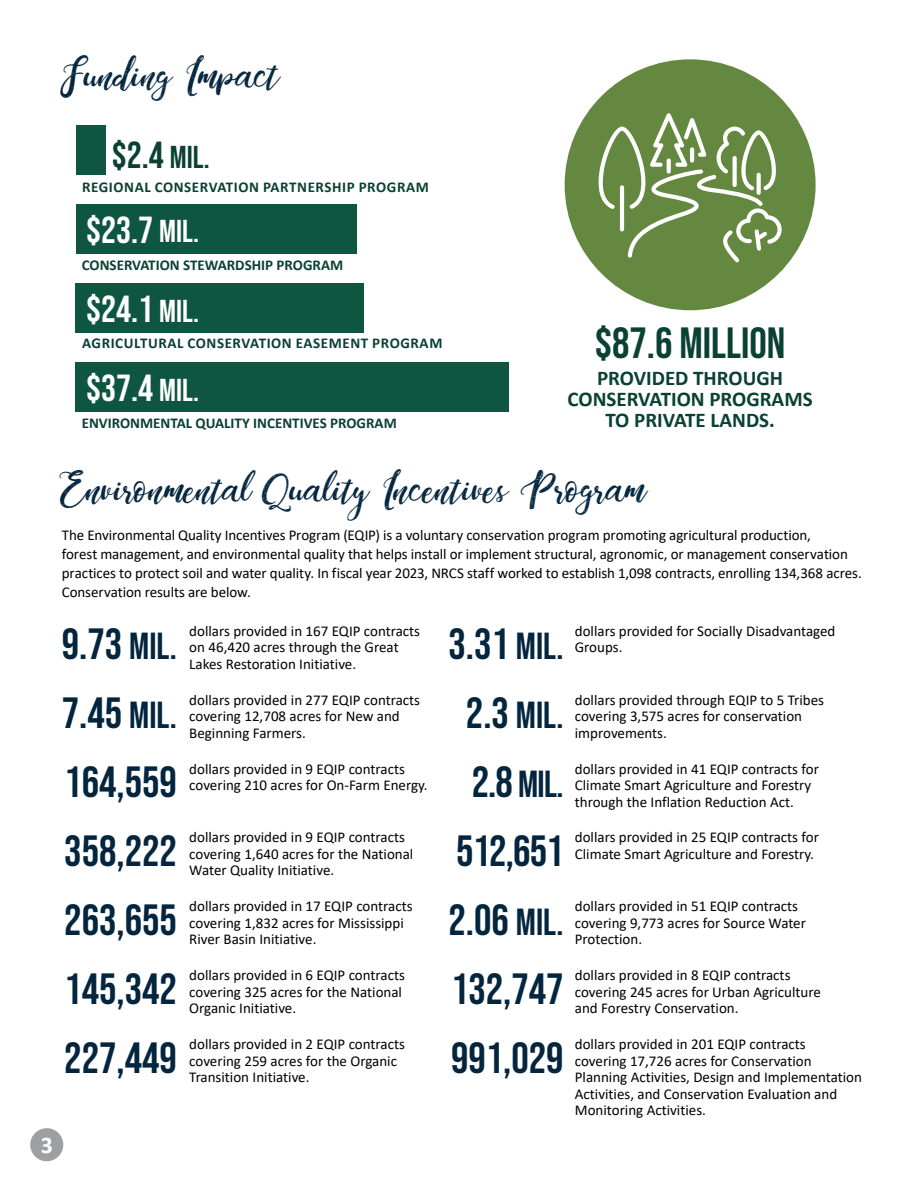
<style>
.page{position:relative;width:918px;height:1188px;background:#fff}
.page>*{position:absolute;margin:0;border:0;box-sizing:border-box;transform-origin:0 0}
.Numbers{font:43.5px "Bebas Neue";color:#03253e}
.Heading{font:43.5px "Dandeleon Vintage Demo";color:#03253e}
.t1{font:43.5px "Bebas Neue";color:#0a4133}
.Numbers-2{font:37.5px "Bebas Neue";color:#fff}
.Numbers-3{font:37.5px "Bebas Neue";letter-spacing:-.01em;color:#03253e}
.Numbers-4{font:37.5px "Bebas Neue";color:#0a4133}
.t2{font:700 24px "Calibri";color:#fff}
.t3{font:700 21px/21px "Calibri";color:#0a4133;text-align:center}
.Heading-2{font:15px/16.5px "Calibri";color:#000}
.t4{font:700 15px "Calibri";letter-spacing:.04em;color:#0a4133}
.t5{font:700 15px "Calibri";color:#0a4133}
.s1{font-size:31.5px}
.s2{font-size:37.5px}
.s3{font-size:43.5px}
</style>
<div class="page">
<div style="left:562px;top:57px;width:256px;height:256px;background:#658840;border-radius:50%"></div>
<svg style="left:599px;top:113px;width:183px;height:149px"></svg>
<div style="left:76px;top:126px;width:30px;height:49px;background:#0e563f"></div>
<div style="left:76px;top:205px;width:280px;height:49px;background:#0e563f"></div>
<div style="left:76px;top:284px;width:288px;height:49px;background:#0e563f"></div>
<div style="left:76px;top:362px;width:433px;height:50px;background:#0e563f"></div>
<div style="left:30px;top:1128px;width:33px;height:33px;background:#9e9fa3;border-radius:50%"></div>
<p class="Heading" style="left:61px;top:49px;width:219px">Funding Impact</p>
<p class="Numbers-4" style="left:112px;top:133px;width:100px">$2.4 <span class="s1">MIL.</span></p>
<p class="t4" style="left:82px;top:176px;width:348px">REGIONAL CONSERVATION PARTNERSHIP PROGRAM</p>
<p class="Numbers-2" style="left:86px;top:208px;width:115px">$23.7 <span class="s1">MIL.</span></p>
<p class="t5" style="left:82px;top:255px;width:263px">CONSERVATION STEWARDSHIP PROGRAM</p>
<p class="Numbers-2" style="left:86px;top:288px;width:115px">$24.1 <span class="s1">MIL.</span></p>
<p class="t4" style="left:82px;top:333px;width:362px">AGRICULTURAL CONSERVATION EASEMENT PROGRAM</p>
<p class="Numbers-2" style="left:86px;top:367px;width:115px">$37.4 <span class="s1">MIL.</span></p>
<p class="t5" style="left:82px;top:413px;width:317px">ENVIRONMENTAL QUALITY INCENTIVES PROGRAM</p>
<p class="t1" style="left:595px;top:318px;width:192px">$87.6 MILLION</p>
<p class="t3" style="left:568px;top:368px;width:247px">PROVIDED THROUGH<br>CONSERVATION PROGRAMS<br>TO PRIVATE LANDS.</p>
<p class="Heading" style="left:62px;top:464px;width:584px">Environmental Quality Incentives Program</p>
<p class="Heading-2" style="left:62px;top:526px;width:802px;line-height:18.8px">The Environmental Quality Incentives Program (EQIP) is a voluntary conservation program promoting agricultural production,<br>forest management, and environmental quality that helps install or implement structural, agronomic, or management conservation practices to protect soil and water quality. In fiscal year 2023, NRCS staff worked to establish 1,098 contracts, enrolling 134,368 acres.<br>Conservation results are below.</p>
<p class="Numbers" style="left:62px;top:619px;width:117px">9.73 <span class="s2">MIL.</span></p>
<p class="Numbers" style="left:62px;top:688px;width:117px">7.45 <span class="s2">MIL.</span></p>
<p class="Numbers" style="left:64px;top:757px;width:114px">164,559</p>
<p class="Numbers" style="left:64px;top:826px;width:114px">358,222</p>
<p class="Numbers" style="left:64px;top:895px;width:114px">263,655</p>
<p class="Numbers" style="left:64px;top:964px;width:114px">145,342</p>
<p class="Numbers" style="left:64px;top:1033px;width:114px">227,449</p>
<p class="Heading-2" style="left:189px;top:622px;width:232px">dollars provided in 167 EQIP contracts on 46,420 acres through the Great<br>Lakes Restoration Initiative.</p>
<p class="Heading-2" style="left:189px;top:691px;width:232px">dollars provided in 277 EQIP contracts covering 12,708 acres for New and<br>Beginning Farmers.</p>
<p class="Heading-2" style="left:189px;top:760px;width:240px">dollars provided in 9 EQIP contracts covering 210 acres for On-Farm Energy.</p>
<p class="Heading-2" style="left:189px;top:829px;width:226px">dollars provided in 9 EQIP contracts covering 1,640 acres for the National<br>Water Quality Initiative.</p>
<p class="Heading-2" style="left:189px;top:898px;width:225px">dollars provided in 17 EQIP contracts covering 1,832 acres for Mississippi<br>River Basin Initiative.</p>
<p class="Heading-2" style="left:189px;top:967px;width:217px">dollars provided in 6 EQIP contracts covering 325 acres for the National<br>Organic Initiative.</p>
<p class="Heading-2" style="left:189px;top:1035px;width:217px">dollars provided in 2 EQIP contracts covering 259 acres for the Organic<br>Transition Initiative.</p>
<p class="t2" style="left:41px;top:1128px;width:14px">3</p>
<p class="Numbers" style="left:449px;top:619px;width:117px">3.31 <span class="s2">MIL.</span></p>
<p class="Numbers-3" style="left:466px;top:694px;width:99px"><span class="s3">2.3</span> MIL.</p>
<p class="Numbers-3" style="left:472px;top:763px;width:93px"><span class="s3">2.8</span> MIL.</p>
<p class="Numbers" style="left:456px;top:826px;width:109px">512,651</p>
<p class="Numbers" style="left:449px;top:895px;width:117px">2.06 <span class="s2">MIL.</span></p>
<p class="Numbers" style="left:451px;top:964px;width:114px">132,747</p>
<p class="Numbers" style="left:451px;top:1033px;width:114px">991,029</p>
<p class="Heading-2" style="left:575px;top:622px;width:262px">dollars provided for Socially Disadvantaged<br>Groups.</p>
<p class="Heading-2" style="left:575px;top:691px;width:251px">dollars provided through EQIP to 5 Tribes covering 3,575 acres for conservation improvements.</p>
<p class="Heading-2" style="left:575px;top:760px;width:246px">dollars provided in 41 EQIP contracts for<br>Climate Smart Agriculture and Forestry through the Inflation Reduction Act.</p>
<p class="Heading-2" style="left:575px;top:829px;width:246px">dollars provided in 25 EQIP contracts for<br>Climate Smart Agriculture and Forestry.</p>
<p class="Heading-2" style="left:575px;top:898px;width:233px">dollars provided in 51 EQIP contracts covering 9,773 acres for Source Water<br>Protection.</p>
<p class="Heading-2" style="left:575px;top:967px;width:248px">dollars provided in 8 EQIP contracts covering 245 acres for Urban Agriculture and Forestry Conservation.</p>
<p class="Heading-2" style="left:575px;top:1035px;width:289px">dollars provided in 201 EQIP contracts<br>covering 17,726 acres for Conservation Planning Activities, Design and Implementation Activities, and Conservation Evaluation and Monitoring Activities.</p>
</div>
